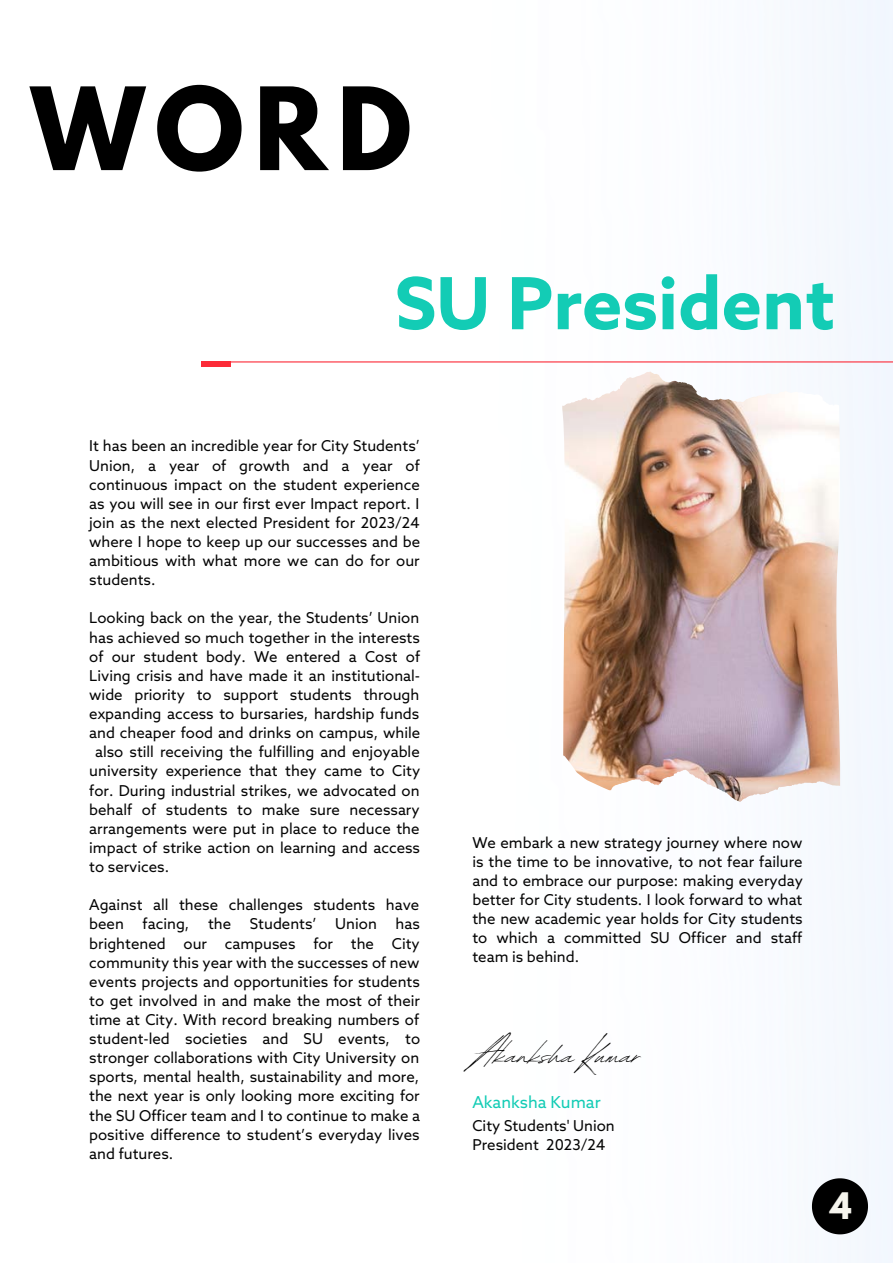
<style>
.page{position:relative;width:893px;height:1264px;background:#fff}
.page>*{position:absolute;margin:0;border:0;box-sizing:border-box;transform-origin:0 0}
.t1{font:700 101.4px "League Spartan";color:#000}
.t2{font:700 72px "Azo Sans";color:#13ccb5}
.t3{font:42px "Revive 80 Signature";color:#040404}
.t4{font:700 32.4px "League Spartan";color:#f6f5ee}
.t5{font:16.5px "Azo Sans";color:#13ccb5}
.t6{font:15px/19px "Azo Sans";color:#040404;text-align:justify}
</style>
<div class="page">
<img style="left:372px;top:0;width:520px;height:1262px">
<hr style="left:206px;top:361px;width:686px;height:1px;background:#fc2b38">
<div style="left:202px;top:361px;width:29px;height:5px;background:#fc2b38"></div>
<img style="left:562px;top:412px;width:215px;height:389px">
<svg style="left:811px;top:1178px;width:56px;height:56px"></svg>
<p class="t1" style="left:31px;top:79px;width:382px">WORD</p>
<p class="t2" style="left:395px;top:266px;width:441px">SU President</p>
<p class="t6" style="left:89px;top:438px;width:332px">It has been an incredible year for City Students’ Union, a year of growth and a year of continuous impact on the student experience as you will see in our first ever Impact report. I join as the next elected President for 2023/24 where I hope to keep up our successes and be ambitious with what more we can do for our students.</p>
<p class="t6" style="left:89px;top:610px;width:331px">Looking back on the year, the Students’ Union</p>
<p class="t6" style="left:89px;top:629px;width:332px">has achieved so much together in the interests</p>
<p class="t6" style="left:89px;top:648px;width:332px">of our student body. We entered a Cost of</p>
<p class="t6" style="left:89px;top:667px;width:332px">Living crisis and have made it an institutional-</p>
<p class="t6" style="left:89px;top:686px;width:331px">wide priority to support students through</p>
<p class="t6" style="left:89px;top:705px;width:331px">expanding access to bursaries, hardship funds</p>
<p class="t6" style="left:89px;top:724px;width:332px">and cheaper food and drinks on campus, while</p>
<p class="t6" style="left:95px;top:743px;width:326px">also still receiving the fulfilling and enjoyable</p>
<p class="t6" style="left:89px;top:762px;width:332px">university experience that they came to City</p>
<p class="t6" style="left:89px;top:782px;width:332px">for. During industrial strikes, we advocated on</p>
<p class="t6" style="left:89px;top:801px;width:332px">behalf of students to make sure necessary</p>
<p class="t6" style="left:89px;top:820px;width:332px">arrangements were put in place to reduce the</p>
<p class="t6" style="left:89px;top:839px;width:332px">impact of strike action on learning and access</p>
<p class="t6" style="left:89px;top:858px;width:81px">to services.</p>
<p class="t6" style="left:89px;top:896px;width:332px">Against all these challenges students have been facing, the Students’ Union has brightened our campuses for the City community this year with the successes of new events projects and opportunities for students to get involved in and make the most of their time at City. With record breaking numbers of student-led societies and SU events, to stronger collaborations with City University on sports, mental health, sustainability and more, the next year is only looking more exciting for the SU Officer team and I to continue to make a positive difference to student’s everyday lives and futures.</p>
<p class="t6" style="left:472px;top:834px;width:332px">We embark a new strategy journey where now is the time to be innovative, to not fear failure and to embrace our purpose: making everyday better for City students. I look forward to what the new academic year holds for City students to which a committed SU Officer and staff team is behind.</p>
<p class="t3" style="left:472px;top:1022px;width:170px">Akanksha Kumar</p>
<p class="t5" style="left:472px;top:1094px;width:130px">Akanksha Kumar</p>
<p class="t6" style="left:472px;top:1117px;width:144px">City Students' Union</p>
<p class="t6" style="left:472px;top:1136px;width:134px">President 2023/24</p>
<p class="t4" style="left:830px;top:1189px;width:23px">4</p>
</div>
